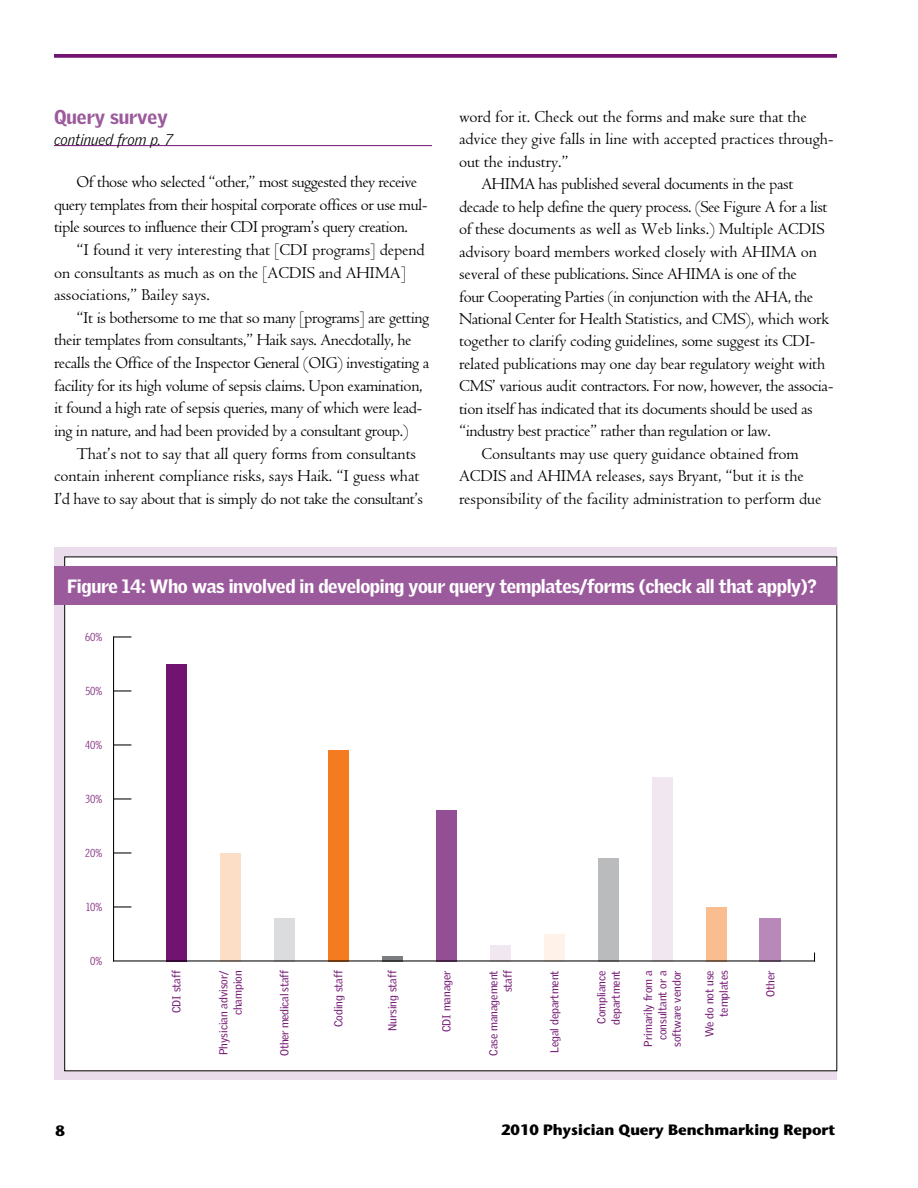
<style>
.page{position:relative;width:918px;height:1188px;background:#fff}
.page>*{position:absolute;margin:0;border:0;box-sizing:border-box;transform-origin:0 0}
.t1{font:900 19.5px "Griffith Gothic";letter-spacing:-.005em;color:#9b5a9c}
.t2{font:900 18.75px "Griffith Gothic";letter-spacing:-.02em;color:#fff}
.t3{font:17.25px/22.6px "Centaur MT Std";letter-spacing:-.025em;color:#000}
.t4{font:17.25px/22.6px "Centaur MT Std";letter-spacing:-.005em;color:#000}
.t5{font:700 15px "Stone Sans Std";color:#000}
.t6{font:italic 300 15px "Griffith Gothic";color:#000}
.t7{font:11.25px/14.2px "Griffith Gothic";letter-spacing:-.005em;color:#711471;text-align:right}
.t8{font:300 11.25px "Griffith Gothic Cond";letter-spacing:-.005em;color:#711471}
.t9{font:11.25px "Griffith Gothic";letter-spacing:-.025em;color:#711471}
</style>
<div class="page">
<svg style="left:54px;top:54px;width:783px;height:4px;background:#792279"></svg>
<hr style="left:54px;top:145px;width:378px;height:1px;background:#711471">
<div style="left:54px;top:548px;width:783px;height:532px;background:#eadcea"></div>
<div style="left:65px;top:557px;width:772px;height:514px;background:#fff"></div>
<div style="left:54px;top:566px;width:783px;height:38px;background:#9b5a9c"></div>
<hr style="left:113px;top:636px;width:1px;height:326px;background:#000">
<svg style="left:114px;top:906px;width:17px;height:1px"></svg>
<svg style="left:114px;top:852px;width:17px;height:1px"></svg>
<svg style="left:114px;top:798px;width:17px;height:1px"></svg>
<svg style="left:113px;top:636px;width:18px;height:1px"></svg>
<svg style="left:114px;top:744px;width:17px;height:1px"></svg>
<svg style="left:114px;top:690px;width:17px;height:1px"></svg>
<div style="left:166px;top:664px;width:21px;height:298px;background:#711471"></div>
<div style="left:382px;top:956px;width:21px;height:6px;background:#7c7d80"></div>
<div style="left:598px;top:858px;width:21px;height:104px;background:#b9bbbd"></div>
<div style="left:220px;top:853px;width:21px;height:109px;background:#fcdec7"></div>
<div style="left:436px;top:810px;width:21px;height:152px;background:#944e94"></div>
<div style="left:652px;top:777px;width:21px;height:185px;background:#f1e7f1"></div>
<div style="left:274px;top:918px;width:21px;height:44px;background:#dbdcdd"></div>
<div style="left:490px;top:945px;width:21px;height:17px;background:#f1e7f1"></div>
<div style="left:706px;top:907px;width:21px;height:55px;background:#fabd90"></div>
<div style="left:328px;top:750px;width:21px;height:212px;background:#f47b20"></div>
<div style="left:544px;top:934px;width:21px;height:28px;background:#fef2e9"></div>
<div style="left:760px;top:918px;width:21px;height:44px;background:#b889b8"></div>
<hr style="left:113px;top:960px;width:702px;height:1px;background:#000">
<p class="t1" style="left:54px;top:105px;width:115px">Query survey</p>
<p class="t6" style="left:54px;top:131px;width:120px">continued from p. 7</p>
<p class="t3" style="left:54px;top:171px;width:375px;text-indent:22px">Of those who selected “other,” most suggested they receive query templates from their hospital corporate offices or use mul&shy;tiple sources to influence their CDI program’s query creation.</p>
<p class="t4" style="left:54px;top:239px;width:372px;text-indent:22px">“I found it very interesting that [CDI programs] depend on consultants as much as on the [ACDIS and AHIMA] associations,” Bailey says.</p>
<p class="t3" style="left:54px;top:307px;width:377px;text-indent:22px">“It is bothersome to me that so many [programs] are getting their templates from consultants,” Haik says. Anecdotally, he recalls the Office of the Inspector General (OIG) investigating a facility for its high volume of sepsis claims. Upon examination, it found a high rate of sepsis queries, many of which were lead&shy;ing in nature, and had been provided by a consultant group.)</p>
<p class="t4" style="left:54px;top:442px;width:370px;text-indent:22px">That’s not to say that all query forms from consultants contain inherent compliance risks, says Haik. “I guess what<br>I’d have to say about that is simply do not take the consultant’s</p>
<p class="t4" style="left:459px;top:105px;width:349px">word for it. Check out the forms and make sure that the</p>
<p class="t4" style="left:459px;top:128px;width:376px">advice they give falls in line with accepted practices through-</p>
<p class="t4" style="left:459px;top:150px;width:111px">out the industry.”</p>
<p class="t3" style="left:481px;top:173px;width:313px">AHIMA has published several documents in the past</p>
<p class="t3" style="left:459px;top:195px;width:370px">decade to help define the query process. (See Figure A for a list</p>
<p class="t4" style="left:459px;top:218px;width:367px">of these documents as well as Web links.) Multiple ACDIS</p>
<p class="t4" style="left:459px;top:240px;width:359px">advisory board members worked closely with AHIMA on</p>
<p class="t3" style="left:459px;top:263px;width:339px">several of these publications. Since AHIMA is one of the</p>
<p class="t3" style="left:459px;top:285px;width:356px">four Cooperating Parties (in conjunction with the AHA, the</p>
<p class="t3" style="left:459px;top:308px;width:372px">National Center for Health Statistics, and CMS), which work</p>
<p class="t3" style="left:459px;top:330px;width:358px">together to clarify coding guidelines, some suggest its CDI-</p>
<p class="t3" style="left:459px;top:353px;width:368px">related publications may one day bear regulatory weight with</p>
<p class="t3" style="left:459px;top:375px;width:376px">CMS’ various audit contractors. For now, however, the associa-</p>
<p class="t3" style="left:459px;top:398px;width:355px">tion itself has indicated that its documents should be used as</p>
<p class="t3" style="left:459px;top:420px;width:313px">“industry best practice” rather than regulation or law.</p>
<p class="t4" style="left:481px;top:443px;width:319px">Consultants may use query guidance obtained from</p>
<p class="t4" style="left:459px;top:465px;width:346px">ACDIS and AHIMA releases, says Bryant, “but it is the</p>
<p class="t4" style="left:459px;top:488px;width:364px">responsibility of the facility administration to perform due</p>
<p class="t2" style="left:67px;top:575px;width:751px">Figure 14: Who was involved in developing your query templates/forms (check all that apply)?</p>
<p class="t8" style="left:85px;top:631px;width:18px">60%</p>
<p class="t8" style="left:85px;top:685px;width:18px">50%</p>
<p class="t8" style="left:85px;top:739px;width:19px">40%</p>
<p class="t8" style="left:86px;top:793px;width:18px">30%</p>
<p class="t8" style="left:85px;top:847px;width:18px">20%</p>
<p class="t8" style="left:86px;top:901px;width:17px">10%</p>
<p class="t8" style="left:90px;top:955px;width:14px">0%</p>
<p class="t7" style="left:169px;top:1013px;width:44px;rotate:-90deg">CDI staff</p>
<p class="t7" style="left:216px;top:1055px;width:86px;rotate:-90deg">Physician advisor/ champion</p>
<p class="t9" style="left:278px;top:1056px;width:87px;rotate:-90deg">Other medical staff</p>
<p class="t7" style="left:331px;top:1027px;width:58px;rotate:-90deg">Coding staff</p>
<p class="t7" style="left:385px;top:1031px;width:62px;rotate:-90deg">Nursing staff</p>
<p class="t7" style="left:439px;top:1032px;width:63px;rotate:-90deg">CDI manager</p>
<p class="t7" style="left:486px;top:1056px;width:87px;rotate:-90deg">Case management staff</p>
<p class="t7" style="left:547px;top:1053px;width:84px;rotate:-90deg">Legal department</p>
<p class="t7" style="left:594px;top:1025px;width:56px;text-align:left;rotate:-90deg">Compliance department</p>
<p class="t7" style="left:641px;top:1047px;width:78px;rotate:-90deg">Primarily from a consultant or a software vendor</p>
<p class="t7" style="left:702px;top:1037px;width:68px;rotate:-90deg">We do not use templates</p>
<p class="t7" style="left:763px;top:997px;width:28px;rotate:-90deg">Other</p>
<p class="t5" style="left:56px;top:1122px;width:11px">8</p>
<p class="t5" style="left:501px;top:1120px;width:336px">2010 Physician Query Benchmarking Report</p>
</div>
